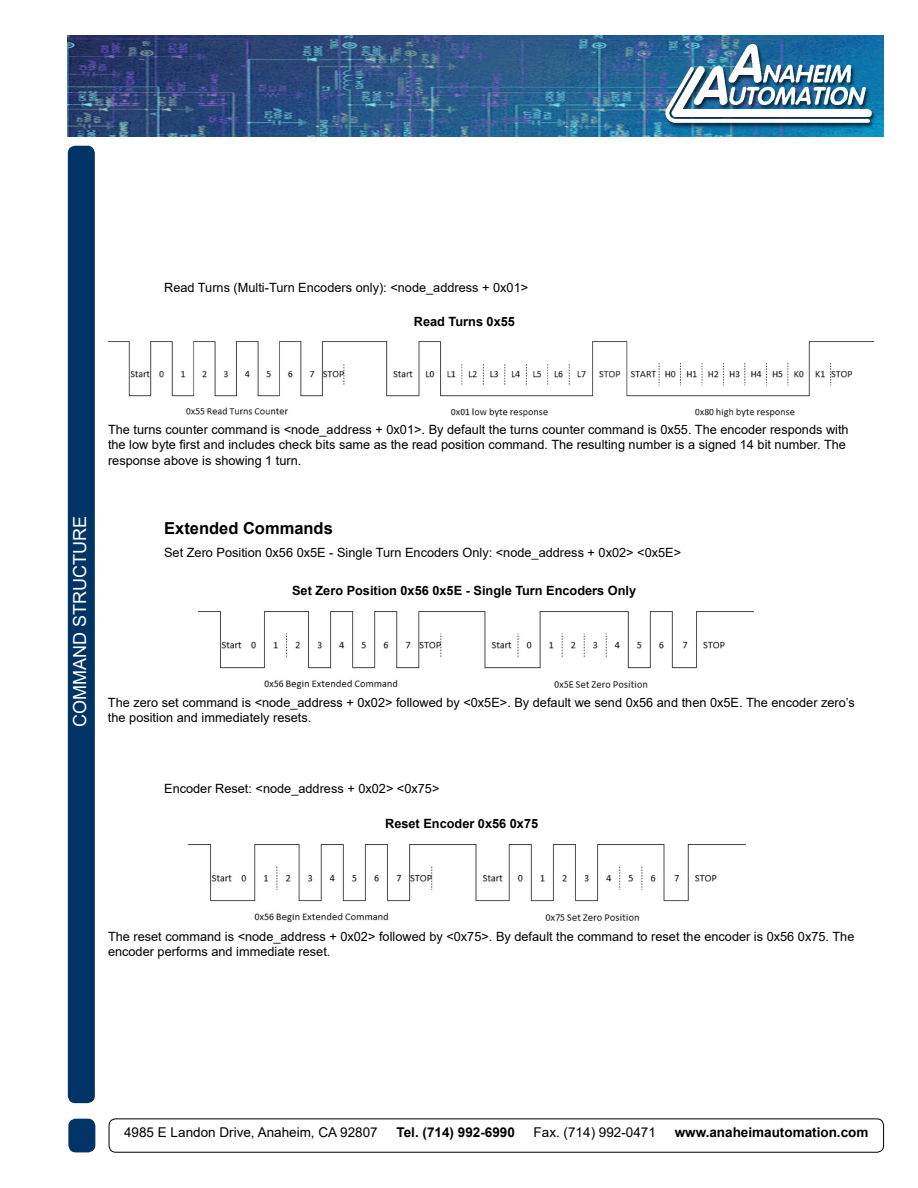
<style>
.page{position:relative;width:918px;height:1188px;background:#fff}
.page>*{position:absolute;margin:0;border:0;box-sizing:border-box;transform-origin:0 0}
.t1{font:18px "Arial";color:#fff}
.t2{font:700 16.5px "Arial";color:#000}
.t3{font:13.5px "Arial";color:#000}
.t4{font:700 13.5px "Arial";color:#000}
.t5{font:12.75px/15.3px "Arial";color:#000}
.t6{font:700 12.75px "Arial";color:#000}
</style>
<div class="page">
<img style="left:68px;top:35px;width:815px;height:102px">
<div style="left:69px;top:1119px;width:26px;height:33px;background:#036;border-radius:7px"></div>
<div style="left:68px;top:1119px;width:27px;height:33px;border:2px solid #036;border-radius:7px"></div>
<div style="left:109px;top:1119px;width:775px;height:33px;border:1px solid #000;border-radius:7px"></div>
<div style="left:69px;top:146px;width:25px;height:956px;background:#036;border-radius:7px"></div>
<div style="left:68px;top:146px;width:27px;height:957px;border:2px solid #036;border-radius:7px"></div>
<img style="left:108px;top:342px;width:766px;height:75px">
<img style="left:199px;top:612px;width:526px;height:76px">
<img style="left:210px;top:845px;width:507px;height:76px">
<p class="t5" style="left:164px;top:280px;width:366px">Read Turns (Multi-Turn Encoders only): &lt;node_address + 0x01&gt;</p>
<p class="t6" style="left:414px;top:313px;width:103px">Read Turns 0x55</p>
<h1 class="t1" style="left:68px;top:727px;width:212px;rotate:-90deg">COMMAND STRUCTURE</h1>
<p class="t5" style="left:108px;top:422px;width:742px">The turns counter command is &lt;node_address + 0x01&gt;. By default the turns counter command is 0x55. The encoder responds with the low byte first and includes check bits same as the read position command. The resulting number is a signed 14 bit number. The response above is showing 1 turn.</p>
<p class="t2" style="left:164px;top:516px;width:170px">Extended Commands</p>
<p class="t5" style="left:164px;top:544px;width:519px">Set Zero Position 0x56 0x5E - Single Turn Encoders Only: &lt;node_address + 0x02&gt; &lt;0x5E&gt;</p>
<p class="t6" style="left:292px;top:581px;width:346px">Set Zero Position 0x56 0x5E - Single Turn Encoders Only</p>
<p class="t5" style="left:108px;top:694px;width:748px">The zero set command is &lt;node_address + 0x02&gt; followed by &lt;0x5E&gt;. By default we send 0x56 and then 0x5E. The encoder zero’s the position and immediately resets.</p>
<p class="t5" style="left:164px;top:781px;width:277px">Encoder Reset: &lt;node_address + 0x02&gt; &lt;0x75&gt;</p>
<p class="t6" style="left:385px;top:814px;width:155px">Reset Encoder 0x56 0x75</p>
<p class="t5" style="left:108px;top:929px;width:748px">The reset command is &lt;node_address + 0x02&gt; followed by &lt;0x75&gt;. By default the command to reset the encoder is 0x56 0x75. The encoder performs and immediate reset.</p>
<p class="t3" style="left:124px;top:1123px;width:255px">4985 E Landon Drive, Anaheim, CA 92807</p>
<p class="t4" style="left:397px;top:1123px;width:120px">Tel. (714) 992-6990</p>
<p class="t3" style="left:534px;top:1123px;width:124px">Fax. (714) 992-0471</p>
<p class="t4" style="left:675px;top:1123px;width:195px">www.anaheimautomation.com</p>
</div>
